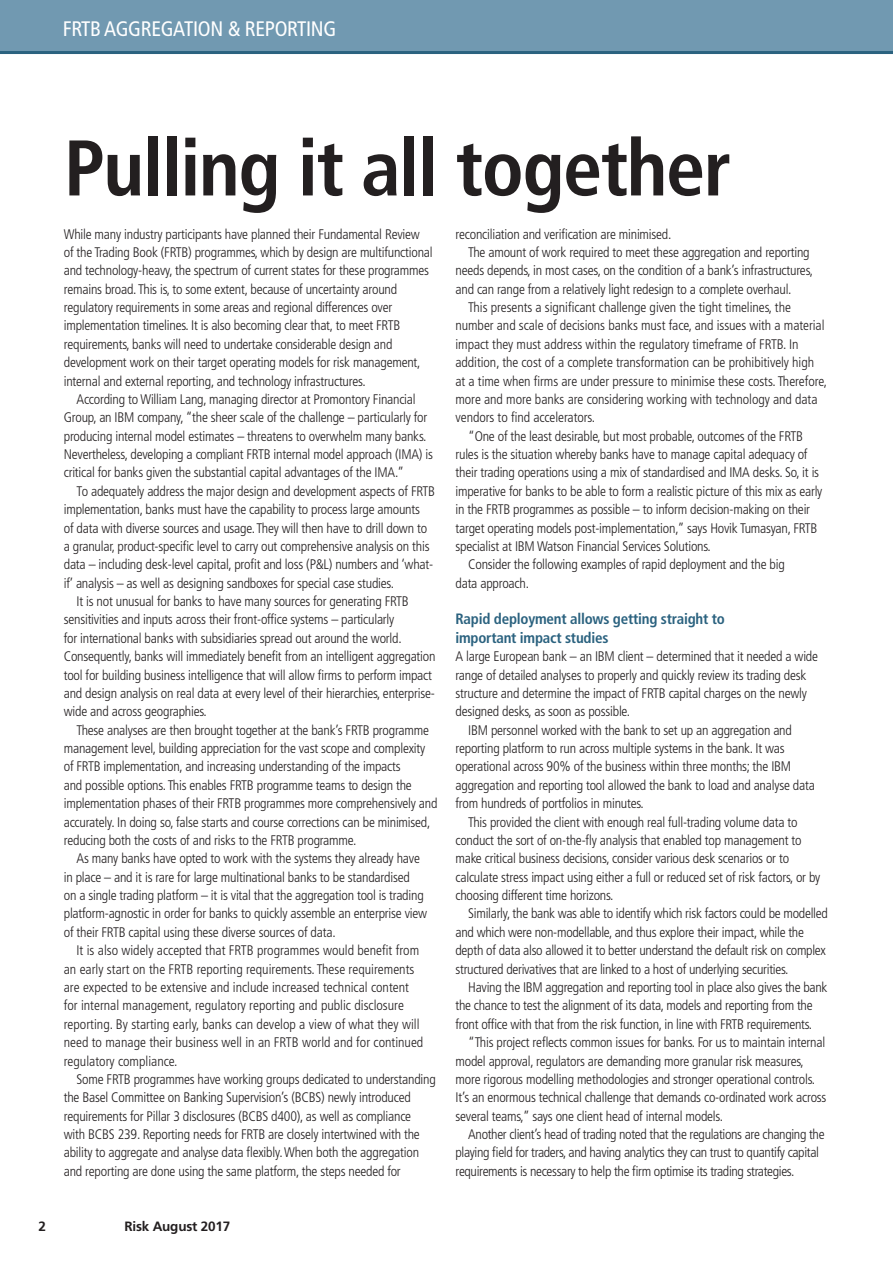
<style>
.page{position:relative;width:893px;height:1263px;background:#fff}
.page>*{position:absolute;margin:0;border:0;box-sizing:border-box;transform-origin:0 0}
.Headline_redesign_SP{font:700 condensed 78.75px "Frutiger LT Std";letter-spacing:-.02em;color:#231f20}
.t1{font:condensed 21px "Frutiger LT Std";letter-spacing:-.015em;color:#fff}
.Subhead_Frutiger_67{font:700 condensed 15px/18.3px "Frutiger LT Std";letter-spacing:-.015em;color:#2b627f}
.Bodytext__indented{font:300 condensed 13.8px/18.3px "Frutiger LT Std";letter-spacing:-.015em;color:#231f20}
.Bodytext__no_indent{font:300 condensed 13.8px/18.3px "Frutiger LT Std";letter-spacing:-.015em;color:#231f20}
.Bottom_Page_numbers{font:700 13.5px "Frutiger LT Std";letter-spacing:-.015em;color:#231f20}
</style>
<div class="page">
<div style="left:0;top:0;width:893px;height:54px;background:#7199b1"></div>
<hr style="left:0;top:51px;width:893px;height:3px;background:#2b627f">
<h2 class="t1" style="left:63px;top:17px;width:275px">FRTB AGGREGATION &amp; REPORTING</h2>
<p class="Headline_redesign_SP" style="left:64px;top:121px;width:669px">Pulling it all together</p>
<p class="Bodytext__no_indent" style="left:64px;top:225px;width:370px">While many industry participants have planned their Fundamental Review of the Trading Book (FRTB) programmes, which by design are multifunctional and technology-heavy, the spectrum of current states for these programmes remains broad. This is, to some extent, because of uncertainty around regulatory requirements in some areas and regional differences over implementation timelines. It is also becoming clear that, to meet FRTB requirements, banks will need to undertake considerable design and development work on their target operating models for risk management, internal and external reporting, and technology infrastructures.</p>
<p class="Bodytext__indented" style="left:64px;top:390px;width:371px;text-indent:13px">According to William Lang, managing director at Promontory Financial Group, an IBM company, “the sheer scale of the challenge – particularly for producing internal model estimates – threatens to overwhelm many banks.<br>Nevertheless, developing a compliant FRTB internal model approach (IMA) is critical for banks given the substantial capital advantages of the IMA.”</p>
<p class="Bodytext__indented" style="left:64px;top:482px;width:373px;text-indent:13px">To adequately address the major design and development aspects of FRTB implementation, banks must have the capability to process large amounts<br>of data with diverse sources and usage. They will then have to drill down to a granular, product-specific level to carry out comprehensive analysis on this data – including desk-level capital, profit and loss (P&amp;L) numbers and ‘what&shy;if’ analysis – as well as designing sandboxes for special case studies.</p>
<p class="Bodytext__indented" style="left:64px;top:592px;width:373px;text-indent:13px">It is not unusual for banks to have many sources for generating FRTB sensitivities and inputs across their front-office systems – particularly<br>for international banks with subsidiaries spread out around the world.<br>Consequently, banks will immediately benefit from an intelligent aggregation tool for building business intelligence that will allow firms to perform impact and design analysis on real data at every level of their hierarchies, enterprise&shy;wide and across geographies.</p>
<p class="Bodytext__indented" style="left:64px;top:721px;width:375px;text-indent:13px">These analyses are then brought together at the bank’s FRTB programme management level, building appreciation for the vast scope and complexity of FRTB implementation, and increasing understanding of the impacts<br>and possible options. This enables FRTB programme teams to design the implementation phases of their FRTB programmes more comprehensively and accurately. In doing so, false starts and course corrections can be minimised, reducing both the costs of and risks to the FRTB programme.</p>
<p class="Bodytext__indented" style="left:64px;top:849px;width:365px;text-indent:13px">As many banks have opted to work with the systems they already have in place – and it is rare for large multinational banks to be standardised<br>on a single trading platform – it is vital that the aggregation tool is trading platform-agnostic in order for banks to quickly assemble an enterprise view of their FRTB capital using these diverse sources of data.</p>
<p class="Bodytext__indented" style="left:64px;top:941px;width:361px;text-indent:13px">It is also widely accepted that FRTB programmes would benefit from an early start on the FRTB reporting requirements. These requirements are expected to be extensive and include increased technical content for internal management, regulatory reporting and public disclosure reporting. By starting early, banks can develop a view of what they will need to manage their business well in an FRTB world and for continued regulatory compliance.</p>
<p class="Bodytext__indented" style="left:64px;top:1070px;width:374px;text-indent:13px">Some FRTB programmes have working groups dedicated to understanding the Basel Committee on Banking Supervision’s (BCBS) newly introduced requirements for Pillar 3 disclosures (BCBS d400), as well as compliance with BCBS 239. Reporting needs for FRTB are closely intertwined with the ability to aggregate and analyse data flexibly. When both the aggregation and reporting are done using the same platform, the steps needed for</p>
<p class="Bottom_Page_numbers" style="left:38px;top:1218px;width:9px">2</p>
<p class="Bottom_Page_numbers" style="left:124px;top:1218px;width:107px">Risk August 2017</p>
<p class="Bodytext__indented" style="left:455px;top:225px;width:217px">reconciliation and verification are minimised.</p>
<p class="Bodytext__indented" style="left:455px;top:243px;width:359px;text-indent:13px">The amount of work required to meet these aggregation and reporting needs depends, in most cases, on the condition of a bank’s infrastructures, and can range from a relatively light redesign to a complete overhaul.</p>
<p class="Bodytext__indented" style="left:455px;top:298px;width:373px;text-indent:13px">This presents a significant challenge given the tight timelines, the number and scale of decisions banks must face, and issues with a material impact they must address within the regulatory timeframe of FRTB. In addition, the cost of a complete transformation can be prohibitively high at a time when firms are under pressure to minimise these costs. Therefore, more and more banks are considering working with technology and data vendors to find accelerators.</p>
<p class="Bodytext__indented" style="left:455px;top:427px;width:368px;text-indent:13px">“One of the least desirable, but most probable, outcomes of the FRTB rules is the situation whereby banks have to manage capital adequacy of their trading operations using a mix of standardised and IMA desks. So, it is imperative for banks to be able to form a realistic picture of this mix as early in the FRTB programmes as possible – to inform decision-making on their target operating models post-implementation,” says Hovik Tumasyan, FRTB specialist at IBM Watson Financial Services Solutions.</p>
<p class="Bodytext__indented" style="left:455px;top:556px;width:331px;text-indent:13px">Consider the following examples of rapid deployment and the big data approach.</p>
<p class="Subhead_Frutiger_67" style="left:455px;top:610px;width:271px">Rapid deployment allows getting straight to important impact studies</p>
<p class="Bodytext__no_indent" style="left:455px;top:647px;width:364px">A large European bank – an IBM client – determined that it needed a wide range of detailed analyses to properly and quickly review its trading desk structure and determine the impact of FRTB capital charges on the newly designed desks, as soon as possible.</p>
<p class="Bodytext__indented" style="left:455px;top:721px;width:361px;text-indent:13px">IBM personnel worked with the bank to set up an aggregation and reporting platform to run across multiple systems in the bank. It was operational across 90% of the business within three months; the IBM aggregation and reporting tool allowed the bank to load and analyse data from hundreds of portfolios in minutes.</p>
<p class="Bodytext__indented" style="left:455px;top:813px;width:366px;text-indent:13px">This provided the client with enough real full-trading volume data to conduct the sort of on-the-fly analysis that enabled top management to make critical business decisions, consider various desk scenarios or to calculate stress impact using either a full or reduced set of risk factors, or by choosing different time horizons.</p>
<p class="Bodytext__indented" style="left:455px;top:905px;width:374px;text-indent:13px">Similarly, the bank was able to identify which risk factors could be modelled and which were non-modellable, and thus explore their impact, while the depth of data also allowed it to better understand the default risk on complex structured derivatives that are linked to a host of underlying securities.</p>
<p class="Bodytext__indented" style="left:455px;top:978px;width:374px;text-indent:13px">Having the IBM aggregation and reporting tool in place also gives the bank the chance to test the alignment of its data, models and reporting from the front office with that from the risk function, in line with FRTB requirements.</p>
<p class="Bodytext__indented" style="left:455px;top:1033px;width:373px;text-indent:13px">“This project reflects common issues for banks. For us to maintain internal model approval, regulators are demanding more granular risk measures, more rigorous modelling methodologies and stronger operational controls.<br>It’s an enormous technical challenge that demands co-ordinated work across several teams,” says one client head of internal models.</p>
<p class="Bodytext__indented" style="left:455px;top:1125px;width:371px;text-indent:13px">Another client’s head of trading noted that the regulations are changing the playing field for traders, and having analytics they can trust to quantify capital requirements is necessary to help the firm optimise its trading strategies.</p>
</div>
